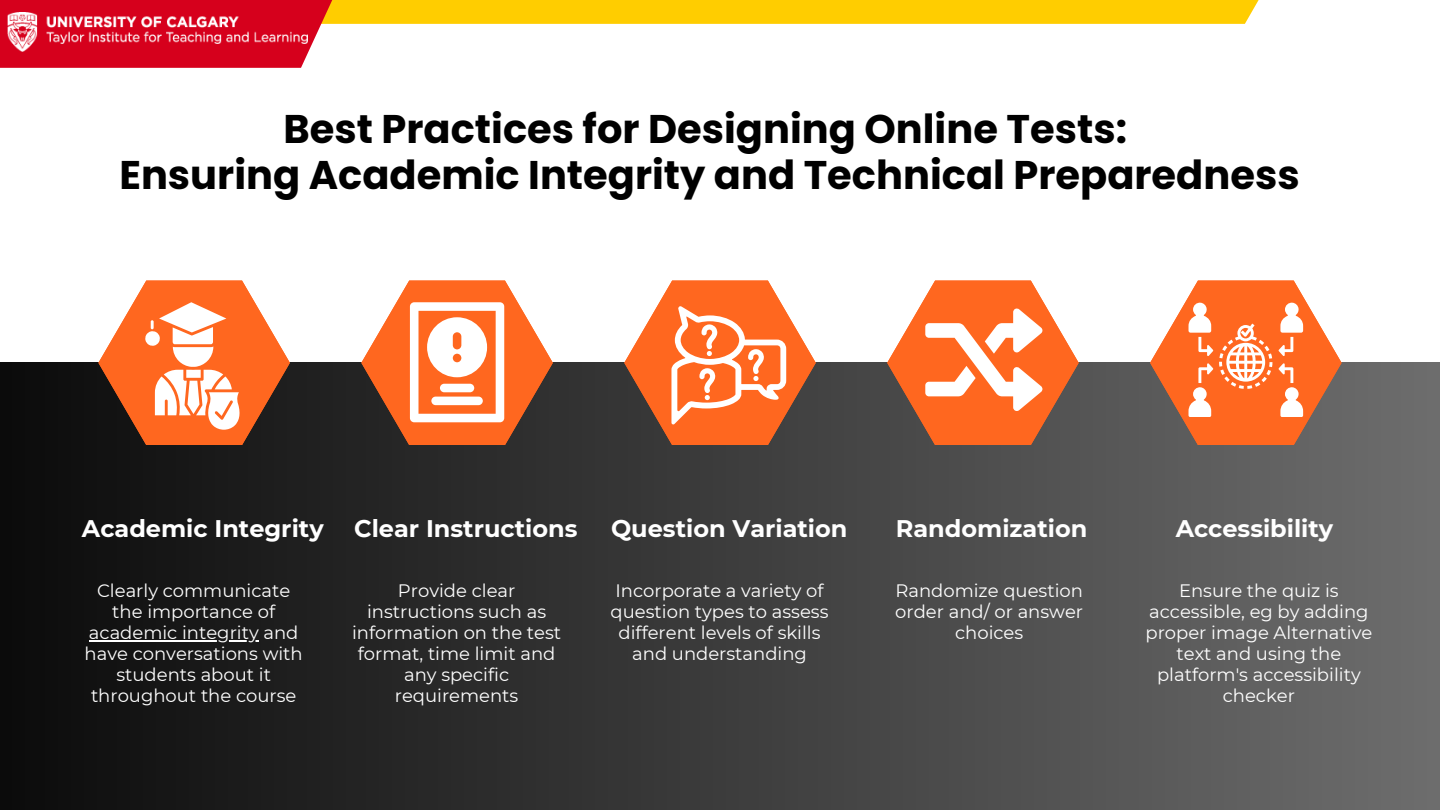
<style>
.page{position:relative;width:1440px;height:810px;background:#fff}
.page>*{position:absolute;margin:0;border:0;box-sizing:border-box;transform-origin:0 0}
.t1{font:700 40px/45.8px "Poppins";color:#000;text-align:center}
.t2{font:700 24px "Montserrat";color:#fff}
.t3{font:18px/21px "Montserrat";color:#fff;text-align:center}
</style>
<div class="page">
<div style="left:0;top:363px;width:1440px;height:447px;background:linear-gradient(to right,#0b0b0b,#6d6d6d)"></div>
<div style="left:123px;top:0;width:1194px;height:24px;background:#ffcd00"></div>
<svg style="left:0;top:0;width:361px;height:68px;fill:#d6001c"></svg>
<svg style="left:98px;top:281px;width:192px;height:164px"></svg>
<svg style="left:361px;top:281px;width:192px;height:164px"></svg>
<svg style="left:624px;top:281px;width:192px;height:164px"></svg>
<svg style="left:887px;top:281px;width:192px;height:164px"></svg>
<svg style="left:1150px;top:281px;width:192px;height:164px"></svg>
<img style="left:8px;top:13px;width:300px;height:38px">
<hr style="left:89px;top:640px;width:170px;height:2px;background:#fff">
<h1 class="t1" style="left:119px;top:106px;width:1182px">Best Practices for Designing Online Tests:<br>Ensuring Academic Integrity and Technical Preparedness</h1>
<p class="t2" style="left:82px;top:513px;width:243px">Academic Integrity</p>
<p class="t2" style="left:354px;top:513px;width:225px">Clear Instructions</p>
<p class="t2" style="left:611px;top:514px;width:238px">Question Variation</p>
<p class="t2" style="left:896px;top:513px;width:193px">Randomization</p>
<p class="t2" style="left:1176px;top:513px;width:159px">Accessibility</p>
<h2 class="t3" style="left:97px;top:580px;width:195px">Clearly communicate the importance of</h2>
<p class="t3" style="left:85px;top:622px;width:220px">academic integrity and have conversations with students about it throughout the course</p>
<h2 class="t3" style="left:352px;top:580px;width:211px">Provide clear instructions such as information on the test format, time limit and any specific requirements</h2>
<p class="t3" style="left:611px;top:580px;width:219px">Incorporate a variety of question types to assess different levels of skills and understanding</p>
<h2 class="t3" style="left:895px;top:580px;width:189px">Randomize question order and/ or answer choices</h2>
<p class="t3" style="left:1146px;top:580px;width:228px">Ensure the quiz is accessible, eg by adding proper image Alternative text and using the platform's accessibility checker</p>
</div>
